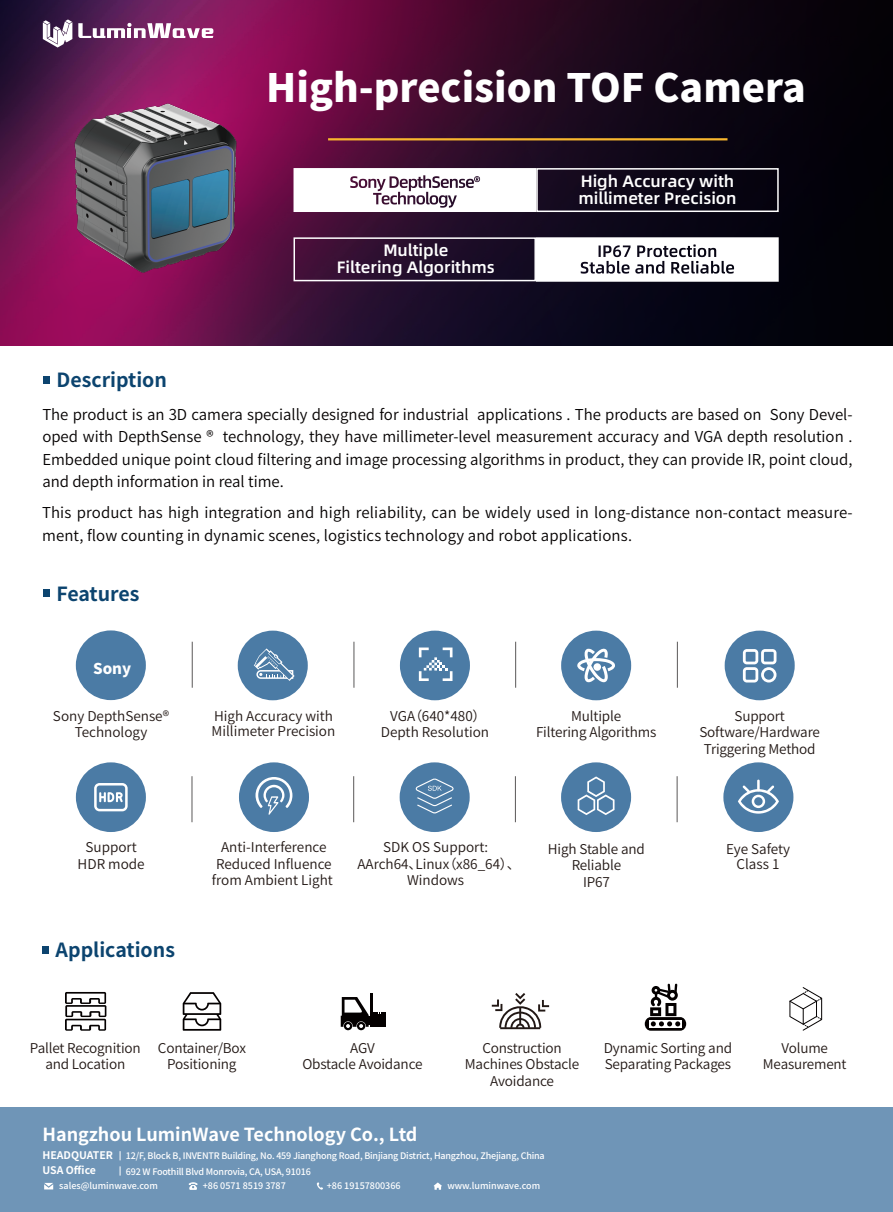
<style>
.page{position:relative;width:893px;height:1212px;background:#fff}
.page>*{position:absolute;margin:0;border:0;box-sizing:border-box;transform-origin:0 0}
.t1{font:800 39px "Source Han Sans CN";color:#fff}
.t2{font:700 19.5px "Source Han Sans CN";color:#0c446f}
.t3{font:700 18px "Source Han Sans CN";color:#fff}
.t4{font:500 16.5px/16.5px "Alibaba Pu Hui Ti";color:#fff}
.t5{font:15px/22.5px "Source Han Sans CN";letter-spacing:.01em;color:#040000;text-align:justify}
.t6{font:800 15px "Source Han Sans CN";color:#fff}
.t7{font:13.5px/16.5px "Source Han Sans CN";letter-spacing:-.01em;color:#221815;text-align:center}
.t8{font:13.35px/16.4px "Source Han Sans CN";letter-spacing:-.01em;color:#221815;text-align:center}
.t9{font:700 10.5px/15.1px "Source Han Sans CN";color:#fff}
.t10{font:500 9px "Source Han Sans CN";letter-spacing:-.02em;color:#fff}
.t11{font:500 9px "Source Han Sans CN";color:#fff}
</style>
<div class="page">
<div style="left:43px;top:590px;width:7px;height:7px;background:#0c446f"></div>
<div style="left:238px;top:631px;width:70px;height:69px;background:#4b7ba5;border-radius:50%"></div>
<svg style="left:254px;top:648px;width:41px;height:33px"></svg>
<div style="left:76px;top:630px;width:70px;height:70px;background:#4b7ba5;border-radius:50%"></div>
<div style="left:400px;top:631px;width:70px;height:69px;background:#4b7ba5;border-radius:50%"></div>
<svg style="left:419px;top:647px;width:33px;height:34px"></svg>
<div style="left:561px;top:631px;width:70px;height:69px;background:#4b7ba5;border-radius:50%"></div>
<svg style="left:577px;top:648px;width:38px;height:34px"></svg>
<div style="left:593px;top:663px;width:8px;height:8px;background:#fff;border-radius:50%"></div>
<div style="left:725px;top:631px;width:70px;height:69px;background:#4b7ba5;border-radius:50%"></div>
<svg style="left:743px;top:649px;width:33px;height:33px"></svg>
<div style="left:76px;top:762px;width:70px;height:70px;background:#4b7ba5;border-radius:50%"></div>
<svg style="left:94px;top:783px;width:34px;height:28px"></svg>
<div style="left:239px;top:762px;width:70px;height:70px;background:#4b7ba5;border-radius:50%"></div>
<svg style="left:255px;top:777px;width:37px;height:38px"></svg>
<div style="left:400px;top:762px;width:70px;height:70px;background:#4b7ba5;border-radius:50%"></div>
<svg style="left:416px;top:778px;width:38px;height:35px"></svg>
<div style="left:561px;top:762px;width:70px;height:70px;background:#4b7ba5;border-radius:50%"></div>
<svg style="left:578px;top:776px;width:36px;height:39px"></svg>
<div style="left:723px;top:762px;width:70px;height:70px;background:#4b7ba5;border-radius:50%"></div>
<svg style="left:738px;top:779px;width:41px;height:35px"></svg>
<div style="left:43px;top:946px;width:6px;height:7px;background:#0c446f"></div>
<svg style="left:65px;top:992px;width:41px;height:39px"></svg>
<svg style="left:645px;top:1017px;width:41px;height:14px"></svg>
<svg style="left:649px;top:1020px;width:33px;height:7px"></svg>
<svg style="left:649px;top:983px;width:31px;height:43px"></svg>
<svg style="left:789px;top:987px;width:33px;height:43px"></svg>
<div style="left:344px;top:1022px;width:8px;height:8px;background:#040000;border-radius:50%"></div>
<div style="left:357px;top:1022px;width:8px;height:8px;background:#040000;border-radius:50%"></div>
<hr style="left:370px;top:993px;width:2px;height:33px;background:#040000">
<svg style="left:341px;top:997px;width:45px;height:31px"></svg>
<svg style="left:183px;top:992px;width:38px;height:39px"></svg>
<div style="left:44px;top:376px;width:6px;height:7px;background:#0c446f"></div>
<img style="left:0;top:0;width:893px;height:345px">
<img style="left:57px;top:89px;width:199px;height:199px">
<hr style="left:328px;top:138px;width:399px;height:2px;background:#f8b72e">
<div style="left:293px;top:237px;width:243px;height:44px;border:2px solid #fff"></div>
<div style="left:536px;top:168px;width:243px;height:44px;border:2px solid #fff"></div>
<svg style="left:293px;top:168px;width:243px;height:44px"></svg>
<svg style="left:536px;top:237px;width:243px;height:45px"></svg>
<svg style="left:78px;top:23px;width:135px;height:15px"></svg>
<svg style="left:43px;top:19px;width:29px;height:29px"></svg>
<hr style="left:192px;top:642px;width:1px;height:46px;background:#5a5858">
<hr style="left:677px;top:642px;width:1px;height:46px;background:#5a5858">
<hr style="left:515px;top:642px;width:1px;height:46px;background:#5a5858">
<hr style="left:354px;top:642px;width:1px;height:46px;background:#5a5858">
<hr style="left:192px;top:776px;width:1px;height:46px;background:#5a5858">
<hr style="left:677px;top:776px;width:1px;height:46px;background:#5a5858">
<hr style="left:515px;top:776px;width:1px;height:46px;background:#5a5858">
<hr style="left:353px;top:776px;width:1px;height:46px;background:#5a5858">
<hr style="left:500px;top:1027px;width:40px;height:2px;background:#221815">
<svg style="left:492px;top:993px;width:57px;height:35px"></svg>
<div style="left:0;top:1107px;width:893px;height:105px;background:#6f95b7"></div>
<svg style="left:44px;top:1183px;width:9px;height:6px"></svg>
<svg style="left:434px;top:1182px;width:8px;height:8px"></svg>
<svg style="left:317px;top:1182px;width:6px;height:8px"></svg>
<svg style="left:189px;top:1182px;width:8px;height:8px"></svg>
<h1 class="t1" style="left:266px;top:66px;width:541px">High-precision TOF Camera</h1>
<h2 class="t2" style="left:56px;top:369px;width:112px">Description</h2>
<p class="t4" style="left:337px;top:241px;width:160px;text-align:center">Multiple<br>Filtering Algorithms</p>
<p class="t4" style="left:578px;top:172px;width:160px">High Accuracy with millimeter Precision</p>
<p class="t5" style="left:42px;top:403px;width:812px">The product is an 3D camera specially designed for industrial applications . The products are based on Sony Devel&shy;oped with DepthSense ® technology, they have millimeter-level measurement accuracy and VGA depth resolution .<br>Embedded unique point cloud filtering and image processing algorithms in product, they can provide IR, point cloud, and depth information in real time.</p>
<p class="t5" style="left:42px;top:502px;width:812px">This product has high integration and high reliability, can be widely used in long-distance non-contact measure&shy;ment, flow counting in dynamic scenes, logistics technology and robot applications.</p>
<h2 class="t2" style="left:56px;top:582px;width:85px">Features</h2>
<p class="t6" style="left:93px;top:660px;width:40px">Sony</p>
<p class="t7" style="left:53px;top:708px;width:118px">Sony DepthSense®<br>Technology</p>
<p class="t7" style="left:381px;top:708px;width:110px">VGA（640*480）<br>Depth Resolution</p>
<p class="t7" style="left:212px;top:709px;width:125px;line-height:15.3px;text-align:left">High Accuracy with<br>Millimeter Precision</p>
<p class="t7" style="left:536px;top:708px;width:122px">Multiple<br>Filtering Algorithms</p>
<p class="t7" style="left:699px;top:708px;width:122px">Support<br>Software/Hardware<br>Triggering Method</p>
<p class="t7" style="left:78px;top:839px;width:69px">Support<br>HDR mode</p>
<p class="t7" style="left:212px;top:839px;width:122px">Anti-Interference<br>Reduced Influence from Ambient Light</p>
<p class="t7" style="left:358px;top:839px;width:164px">SDK OS Support:<br>AArch64、Linux（x86_64）、<br>Windows</p>
<p class="t7" style="left:548px;top:841px;width:98px">High Stable and<br>Reliable<br>IP67</p>
<p class="t7" style="left:726px;top:841px;width:66px;line-height:15.3px">Eye Safety<br>Class 1</p>
<h2 class="t2" style="left:56px;top:939px;width:121px">Applications</h2>
<p class="t7" style="left:30px;top:1040px;width:112px">Pallet Recognition and Location</p>
<p class="t7" style="left:158px;top:1040px;width:90px">Container/Box<br>Positioning</p>
<p class="t7" style="left:302px;top:1040px;width:122px">AGV<br>Obstacle Avoidance</p>
<p class="t7" style="left:465px;top:1040px;width:116px">Construction<br>Machines Obstacle<br>Avoidance</p>
<p class="t7" style="left:604px;top:1040px;width:130px;text-align:left">Dynamic Sorting and<br>Separating Packages</p>
<p class="t8" style="left:763px;top:1040px;width:85px">Volume<br>Measurement</p>
<p class="t3" style="left:43px;top:1125px;width:376px">Hangzhou LuminWave Technology Co., Ltd</p>
<p class="t10" style="left:126px;top:1151px;width:420px">12/F, Block B, INVENTR Building, No. 459 Jianghong Road, Binjiang District, Hangzhou, Zhejiang, China</p>
<p class="t11" style="left:59px;top:1180px;width:100px">sales@luminwave.com</p>
<p class="t11" style="left:203px;top:1180px;width:85px">+86 0571 8519 3787</p>
<p class="t11" style="left:327px;top:1180px;width:75px">+86 19157800366</p>
<p class="t11" style="left:447px;top:1181px;width:94px">www.luminwave.com</p>
<p class="t9" style="left:43px;top:1148px;width:72px">HEADQUATER<br>USA Office</p>
<p class="t10" style="left:126px;top:1166px;width:186px">692 W Foothill Blvd Monrovia, CA, USA, 91016</p>
</div>
